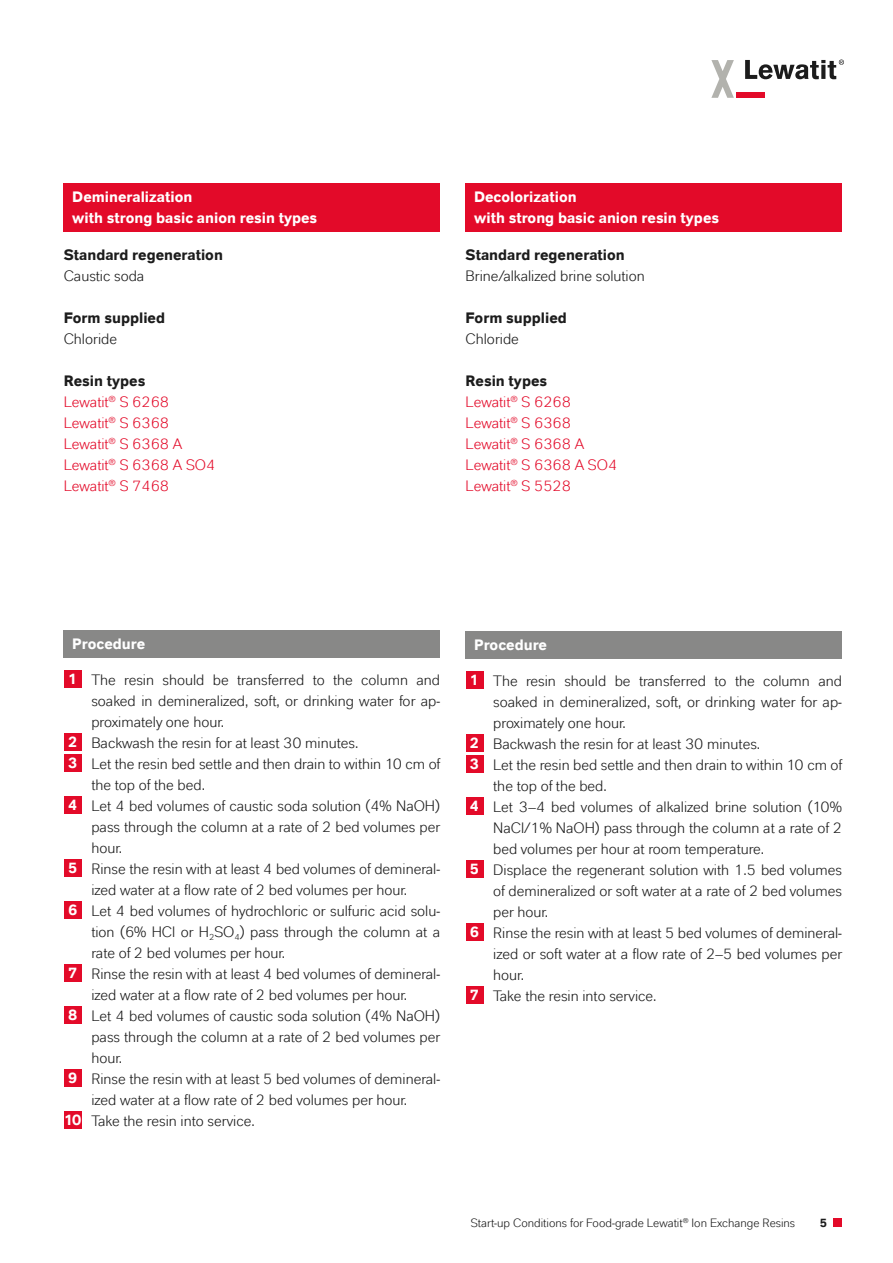
<style>
.page{position:relative;width:893px;height:1263px;background:#fff}
.page>*{position:absolute;margin:0;border:0;box-sizing:border-box;transform-origin:0 0}
.t1{font:15px "Lanxess Global";color:#1c1c1c}
.t2{font:15px/21px "Lanxess Global";color:#e30a29}
.t3{font:700 15px/21px "Lanxess Global";color:#fff}
.t4{font:700 15px "Lanxess Global";color:#1c1c1c}
.t5{font:12px "Lanxess Global";color:#1c1c1c}
.t6{font:700 12px "Lanxess Global";color:#1c1c1c}
.s1{font-weight:700;color:#1c1c1c}
.s2{font-weight:700;color:#fff}
</style>
<div class="page">
<div style="left:64px;top:183px;width:376px;height:49px;background:#e30a29"></div>
<div style="left:64px;top:630px;width:376px;height:28px;background:#888887"></div>
<div style="left:64px;top:670px;width:18px;height:18px;background:#e30a29"></div>
<div style="left:64px;top:733px;width:18px;height:18px;background:#e30a29"></div>
<div style="left:64px;top:754px;width:18px;height:18px;background:#e30a29"></div>
<div style="left:64px;top:796px;width:18px;height:18px;background:#e30a29"></div>
<div style="left:64px;top:859px;width:18px;height:18px;background:#e30a29"></div>
<div style="left:64px;top:901px;width:18px;height:18px;background:#e30a29"></div>
<div style="left:64px;top:964px;width:18px;height:18px;background:#e30a29"></div>
<div style="left:64px;top:1006px;width:18px;height:18px;background:#e30a29"></div>
<div style="left:64px;top:1069px;width:18px;height:18px;background:#e30a29"></div>
<div style="left:64px;top:1111px;width:18px;height:18px;background:#e30a29"></div>
<div style="left:466px;top:183px;width:376px;height:49px;background:#e30a29"></div>
<div style="left:466px;top:631px;width:376px;height:27px;background:#888887"></div>
<div style="left:466px;top:671px;width:17px;height:17px;background:#e30a29"></div>
<div style="left:466px;top:734px;width:17px;height:17px;background:#e30a29"></div>
<div style="left:466px;top:755px;width:17px;height:17px;background:#e30a29"></div>
<div style="left:466px;top:797px;width:17px;height:17px;background:#e30a29"></div>
<div style="left:466px;top:860px;width:17px;height:17px;background:#e30a29"></div>
<div style="left:466px;top:923px;width:17px;height:17px;background:#e30a29"></div>
<div style="left:466px;top:986px;width:17px;height:17px;background:#e30a29"></div>
<div style="left:833px;top:1218px;width:9px;height:9px;background:#e30a29"></div>
<div style="left:737px;top:92px;width:28px;height:6px;background:#e30a29"></div>
<svg style="left:711px;top:60px;width:23px;height:38px"></svg>
<svg style="left:745px;top:60px;width:99px;height:19px"></svg>
<p class="t3" style="left:72px;top:186px;width:246px">Demineralization<br>with strong basic anion resin types</p>
<p class="t4" style="left:64px;top:246px;width:161px">Standard regeneration</p>
<p class="t1" style="left:64px;top:267px;width:82px">Caustic soda</p>
<p class="t4" style="left:64px;top:309px;width:103px">Form supplied</p>
<p class="t1" style="left:64px;top:330px;width:55px">Chloride</p>
<p class="t2" style="left:64px;top:370px;width:153px"><span class="s1">Resin types<br></span>Lewatit<sup>®</sup> S 6268<br>Lewatit<sup>®</sup> S 6368<br>Lewatit<sup>®</sup> S 6368 A<br>Lewatit<sup>®</sup> S 6368 A SO4<br>Lewatit<sup>®</sup> S 7468</p>
<p class="t3" style="left:474px;top:186px;width:246px">Decolorization<br>with strong basic anion resin types</p>
<p class="t4" style="left:466px;top:246px;width:161px">Standard regeneration</p>
<p class="t1" style="left:466px;top:267px;width:181px">Brine/alkalized brine solution</p>
<p class="t4" style="left:466px;top:309px;width:103px">Form supplied</p>
<p class="t1" style="left:466px;top:330px;width:55px">Chloride</p>
<p class="t2" style="left:466px;top:370px;width:153px"><span class="s1">Resin types<br></span>Lewatit<sup>®</sup> S 6268<br>Lewatit<sup>®</sup> S 6368<br>Lewatit<sup>®</sup> S 6368 A<br>Lewatit<sup>®</sup> S 6368 A SO4<br>Lewatit<sup>®</sup> S 5528</p>
<p class="t3" style="left:72px;top:633px;width:74px">Procedure</p>
<p class="t1" style="left:68px;top:671px;width:373px"><span class="s2">1</span> The resin should be transferred to the column and</p>
<p class="t1" style="left:91px;top:692px;width:350px">soaked in demineralized, soft, or drinking water for ap-</p>
<p class="t1" style="left:91px;top:713px;width:134px">proximately one hour.</p>
<p class="t1" style="left:68px;top:734px;width:292px"><span class="s2">2</span> Backwash the resin for at least 30 minutes.</p>
<p class="t1" style="left:68px;top:755px;width:374px"><span class="s2">3</span> Let the resin bed settle and then drain to within 10 cm of</p>
<p class="t1" style="left:91px;top:776px;width:115px">the top of the bed.</p>
<p class="t1" style="left:68px;top:797px;width:373px"><span class="s2">4</span> Let 4 bed volumes of caustic soda solution (4% NaOH)</p>
<p class="t1" style="left:91px;top:818px;width:350px">pass through the column at a rate of 2 bed volumes per</p>
<p class="t1" style="left:91px;top:839px;width:32px">hour.</p>
<p class="t1" style="left:68px;top:860px;width:373px"><span class="s2">5</span> Rinse the resin with at least 4 bed volumes of demineral-</p>
<p class="t1" style="left:91px;top:881px;width:317px">ized water at a flow rate of 2 bed volumes per hour.</p>
<p class="t1" style="left:68px;top:902px;width:373px"><span class="s2">6</span> Let 4 bed volumes of hydrochloric or sulfuric acid solu-</p>
<p class="t1" style="left:91px;top:923px;width:350px">tion (6% HCl or H<sub>2</sub>SO<sub>4</sub>) pass through the column at a</p>
<p class="t1" style="left:91px;top:944px;width:195px">rate of 2 bed volumes per hour.</p>
<p class="t1" style="left:68px;top:965px;width:373px"><span class="s2">7</span> Rinse the resin with at least 4 bed volumes of demineral-</p>
<p class="t1" style="left:91px;top:986px;width:317px">ized water at a flow rate of 2 bed volumes per hour.</p>
<p class="t1" style="left:68px;top:1007px;width:373px"><span class="s2">8</span> Let 4 bed volumes of caustic soda solution (4% NaOH)</p>
<p class="t1" style="left:91px;top:1028px;width:350px">pass through the column at a rate of 2 bed volumes per</p>
<p class="t1" style="left:91px;top:1049px;width:32px">hour.</p>
<p class="t1" style="left:68px;top:1070px;width:373px"><span class="s2">9</span> Rinse the resin with at least 5 bed volumes of demineral-</p>
<p class="t1" style="left:91px;top:1091px;width:317px">ized water at a flow rate of 2 bed volumes per hour.</p>
<p class="t1" style="left:64px;top:1112px;width:192px"><span class="s2">10</span> Take the resin into service.</p>
<p class="t3" style="left:474px;top:634px;width:74px">Procedure</p>
<p class="t1" style="left:470px;top:672px;width:373px"><span class="s2">1</span> The resin should be transferred to the column and</p>
<p class="t1" style="left:493px;top:693px;width:350px">soaked in demineralized, soft, or drinking water for ap-</p>
<p class="t1" style="left:493px;top:714px;width:134px">proximately one hour.</p>
<p class="t1" style="left:470px;top:735px;width:292px"><span class="s2">2</span> Backwash the resin for at least 30 minutes.</p>
<p class="t1" style="left:470px;top:756px;width:374px"><span class="s2">3</span> Let the resin bed settle and then drain to within 10 cm of</p>
<p class="t1" style="left:493px;top:777px;width:115px">the top of the bed.</p>
<p class="t1" style="left:470px;top:798px;width:373px"><span class="s2">4</span> Let 3–4 bed volumes of alkalized brine solution (10%</p>
<p class="t1" style="left:493px;top:819px;width:350px">NaCl/1% NaOH) pass through the column at a rate of 2</p>
<p class="t1" style="left:493px;top:840px;width:272px">bed volumes per hour at room temperature.</p>
<p class="t1" style="left:470px;top:861px;width:373px"><span class="s2">5</span> Displace the regenerant solution with 1.5 bed volumes</p>
<p class="t1" style="left:493px;top:882px;width:350px">of demineralized or soft water at a rate of 2 bed volumes</p>
<p class="t1" style="left:493px;top:903px;width:56px">per hour.</p>
<p class="t1" style="left:470px;top:924px;width:373px"><span class="s2">6</span> Rinse the resin with at least 5 bed volumes of demineral-</p>
<p class="t1" style="left:493px;top:945px;width:350px">ized or soft water at a flow rate of 2–5 bed volumes per</p>
<p class="t1" style="left:493px;top:966px;width:32px">hour.</p>
<p class="t1" style="left:470px;top:987px;width:188px"><span class="s2">7</span> Take the resin into service.</p>
<p class="t5" style="left:471px;top:1215px;width:326px">Start-up Conditions for Food-grade Lewatit<sup>®</sup> Ion Exchange Resins</p>
<p class="t6" style="left:820px;top:1215px;width:9px">5</p>
</div>
